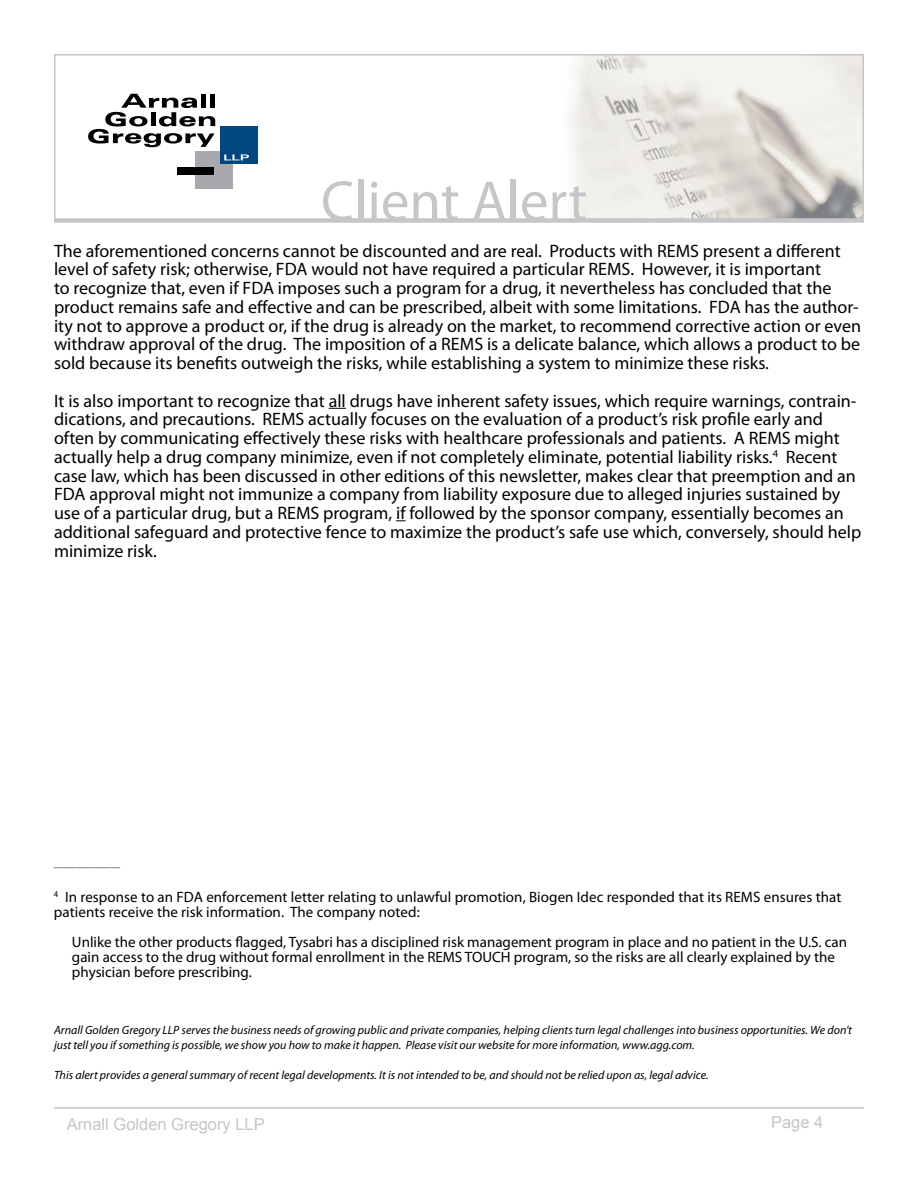
<style>
.page{position:relative;width:918px;height:1188px;background:#fff}
.page>*{position:absolute;margin:0;border:0;box-sizing:border-box;transform-origin:0 0}
.t1{font:57px "Myriad Pro";color:#c5c6c8}
.t2{font:18px/18.8px "Myriad Pro";color:#000}
.t3{font:16.5px "Arial";color:#c5c6c8}
.t4{font:15px/15px "Myriad Pro";color:#000}
.t5{font:italic 12px/15px "Myriad Pro";color:#000}
.t6{font:8.7px "Myriad Pro";color:#000}
</style>
<div class="page">
<hr style="left:54px;top:1107px;width:810px;height:2px;background:#c5c6c8">
<div style="left:54px;top:218px;width:810px;height:5px;background:#d3d4d5"></div>
<svg style="left:54px;top:54px;width:810px;height:168px"></svg>
<svg style="left:329px;top:408px;width:17px;height:1px"></svg>
<h1 class="t1" style="left:321px;top:166px;width:268px">Client Alert</h1>
<p class="t2" style="left:54px;top:241px;width:809px">The aforementioned concerns cannot be discounted and are real. Products with REMS present a different level of safety risk; otherwise, FDA would not have required a particular REMS. However, it is important<br>to recognize that, even if FDA imposes such a program for a drug, it nevertheless has concluded that the product remains safe and effective and can be prescribed, albeit with some limitations. FDA has the author&shy;ity not to approve a product or, if the drug is already on the market, to recommend corrective action or even withdraw approval of the drug. The imposition of a REMS is a delicate balance, which allows a product to be sold because its benefits outweigh the risks, while establishing a system to minimize these risks.</p>
<p class="t2" style="left:54px;top:391px;width:809px">It is also important to recognize that all drugs have inherent safety issues, which require warnings, contrain&shy;dications, and precautions. REMS actually focuses on the evaluation of a product’s risk profile early and often by communicating effectively these risks with healthcare professionals and patients. A REMS might actually help a drug company minimize, even if not completely eliminate, potential liability risks.<sup>4</sup> Recent case law, which has been discussed in other editions of this newsletter, makes clear that preemption and an FDA approval might not immunize a company from liability exposure due to alleged injuries sustained by use of a particular drug, but a REMS program, if followed by the sponsor company, essentially becomes an additional safeguard and protective fence to maximize the product’s safe use which, conversely, should help minimize risk.</p>
<p class="t6" style="left:54px;top:858px;width:68px">_______________</p>
<p class="t4" style="left:54px;top:889px;width:789px"><sup>4</sup> In response to an FDA enforcement letter relating to unlawful promotion, Biogen Idec responded that its REMS ensures that patients receive the risk information. The company noted:</p>
<p class="t4" style="left:72px;top:934px;width:777px">Unlike the other products flagged, Tysabri has a disciplined risk management program in place and no patient in the U.S. can gain access to the drug without formal enrollment in the REMS TOUCH program, so the risks are all clearly explained by the physician before prescribing.</p>
<p class="t5" style="left:54px;top:1022px;width:800px">Arnall Golden Gregory LLP serves the business needs of growing public and private companies, helping clients turn legal challenges into business opportunities. We don’t just tell you if something is possible, we show you how to make it happen. Please visit our website for more information, www.agg.com.</p>
<p class="t5" style="left:54px;top:1067px;width:656px">This alert provides a general summary of recent legal developments. It is not intended to be, and should not be relied upon as, legal advice.</p>
<p class="t3" style="left:67px;top:1114px;width:200px">Arnall Golden Gregory LLP</p>
<p class="t3" style="left:771px;top:1111px;width:54px">Page 4</p>
</div>
